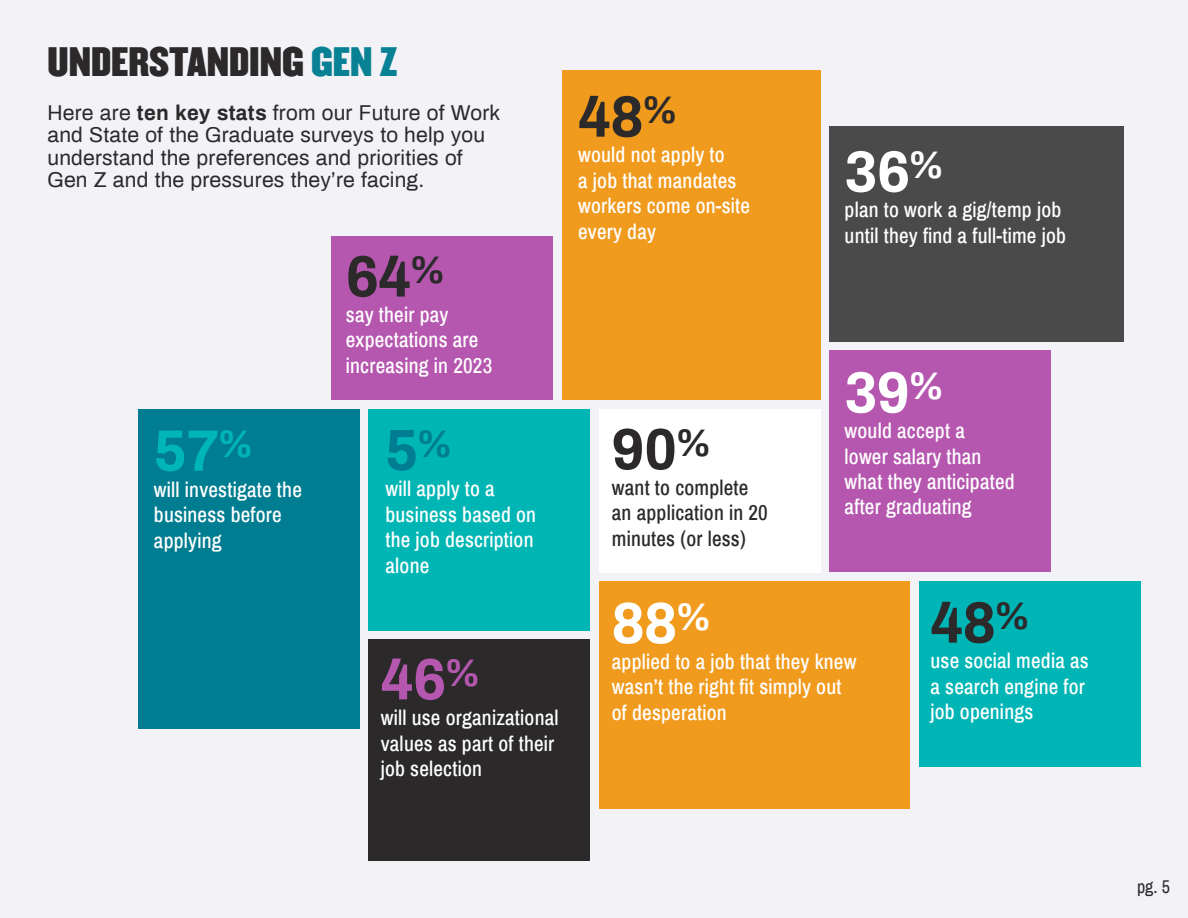
<style>
.page{position:relative;width:1188px;height:918px;background:#f3f2f7}
.page>*{position:absolute;margin:0;border:0;box-sizing:border-box;transform-origin:0 0}
.t1{font:700 58.5px "Archivo";color:#2b292a}
.t2{font:700 58.5px "Archivo";color:#fff}
.t3{font:700 58.5px "Archivo";color:#00b5b5}
.t4{font:700 58.5px "Archivo";color:#b557af}
.t5{font:700 58.5px "Archivo";color:#007d91}
.t6{font:36px "Champion Middleweight";color:#2b292a}
.t7{font:500 21px/25.5px "Archivo Narrow";letter-spacing:.01em;color:#fff}
.t8{font:21px/22.5px "Archivo";letter-spacing:.01em;color:#2b292a}
.t9{font:500 21px/25.5px "Archivo Narrow";letter-spacing:.01em;color:#2b292a}
.t10{font:18px "Archivo Narrow";color:#2b292a}
.s1{color:#088194}
.s2{font-weight:700}
</style>
<div class="page">
<div style="left:369px;top:409px;width:221px;height:222px;background:#00b6b4"></div>
<div style="left:599px;top:409px;width:222px;height:164px;background:#fff"></div>
<div style="left:138px;top:409px;width:222px;height:320px;background:#007d91"></div>
<div style="left:331px;top:236px;width:222px;height:164px;background:#b557af"></div>
<div style="left:919px;top:582px;width:222px;height:185px;background:#00b5b5"></div>
<div style="left:829px;top:126px;width:295px;height:215px;background:#4a4a4a"></div>
<div style="left:829px;top:350px;width:222px;height:222px;background:#b557af"></div>
<div style="left:368px;top:639px;width:222px;height:222px;background:#2b292a"></div>
<div style="left:599px;top:581px;width:311px;height:227px;background:#f09b1e"></div>
<div style="left:562px;top:70px;width:259px;height:330px;background:#f09b1e"></div>
<p class="t6" style="left:48px;top:32px;width:352px">UNDERSTANDING <span class="s1">GEN Z</span></p>
<p class="t8" style="left:48px;top:100px;width:454px">Here are <span class="s2">ten key stats</span> from our Future of Work</p>
<p class="t8" style="left:48px;top:123px;width:439px">and State of the Graduate surveys to help you understand the preferences and priorities of</p>
<p class="t8" style="left:48px;top:168px;width:378px">Gen Z and the pressures they’re facing.</p>
<p class="t3" style="left:154px;top:410px;width:100px">57<sup>%</sup></p>
<p class="t7" style="left:154px;top:477px;width:150px">will investigate the business before</p>
<p class="t7" style="left:154px;top:528px;width:69px">applying</p>
<p class="t1" style="left:346px;top:236px;width:100px">64<sup>%</sup></p>
<p class="t7" style="left:346px;top:302px;width:148px">say their pay expectations are increasing in 2023</p>
<p class="t5" style="left:385px;top:410px;width:67px">5<sup>%</sup></p>
<p class="t7" style="left:385px;top:476px;width:111px">will apply to a</p>
<p class="t7" style="left:385px;top:502px;width:152px">business based on</p>
<p class="t7" style="left:385px;top:527px;width:150px">the job description</p>
<p class="t7" style="left:385px;top:553px;width:45px">alone</p>
<p class="t4" style="left:381px;top:639px;width:100px">46<sup>%</sup></p>
<p class="t7" style="left:381px;top:706px;width:179px">will use organizational values as part of their job selection</p>
<p class="t1" style="left:578px;top:76px;width:100px">48<sup>%</sup></p>
<p class="t7" style="left:578px;top:142px;width:173px">would not apply to<br>a job that mandates workers come on-site every day</p>
<p class="t1" style="left:612px;top:409px;width:100px">90<sup>%</sup></p>
<p class="t9" style="left:612px;top:475px;width:138px">want to complete</p>
<p class="t9" style="left:612px;top:500px;width:158px">an application in 20 minutes (or less)</p>
<p class="t2" style="left:845px;top:131px;width:100px">36<sup>%</sup></p>
<p class="t7" style="left:845px;top:197px;width:218px">plan to work a gig/temp job</p>
<p class="t7" style="left:845px;top:223px;width:223px">until they find a full-time job</p>
<p class="t2" style="left:845px;top:352px;width:100px">39<sup>%</sup></p>
<p class="t7" style="left:845px;top:418px;width:122px">would accept a</p>
<p class="t7" style="left:845px;top:444px;width:138px">lower salary than</p>
<p class="t7" style="left:845px;top:469px;width:172px">what they anticipated</p>
<p class="t7" style="left:845px;top:495px;width:129px">after graduating</p>
<p class="t2" style="left:612px;top:583px;width:100px">88<sup>%</sup></p>
<p class="t7" style="left:612px;top:649px;width:246px">applied to a job that they knew wasn’t the right fit simply out</p>
<p class="t7" style="left:612px;top:700px;width:116px">of desperation</p>
<p class="t1" style="left:930px;top:582px;width:100px">48<sup>%</sup></p>
<p class="t7" style="left:930px;top:648px;width:160px">use social media as</p>
<p class="t7" style="left:930px;top:674px;width:156px">a search engine for</p>
<p class="t7" style="left:930px;top:699px;width:104px">job openings</p>
<p class="t10" style="left:1137px;top:876px;width:34px">pg. 5</p>
</div>
